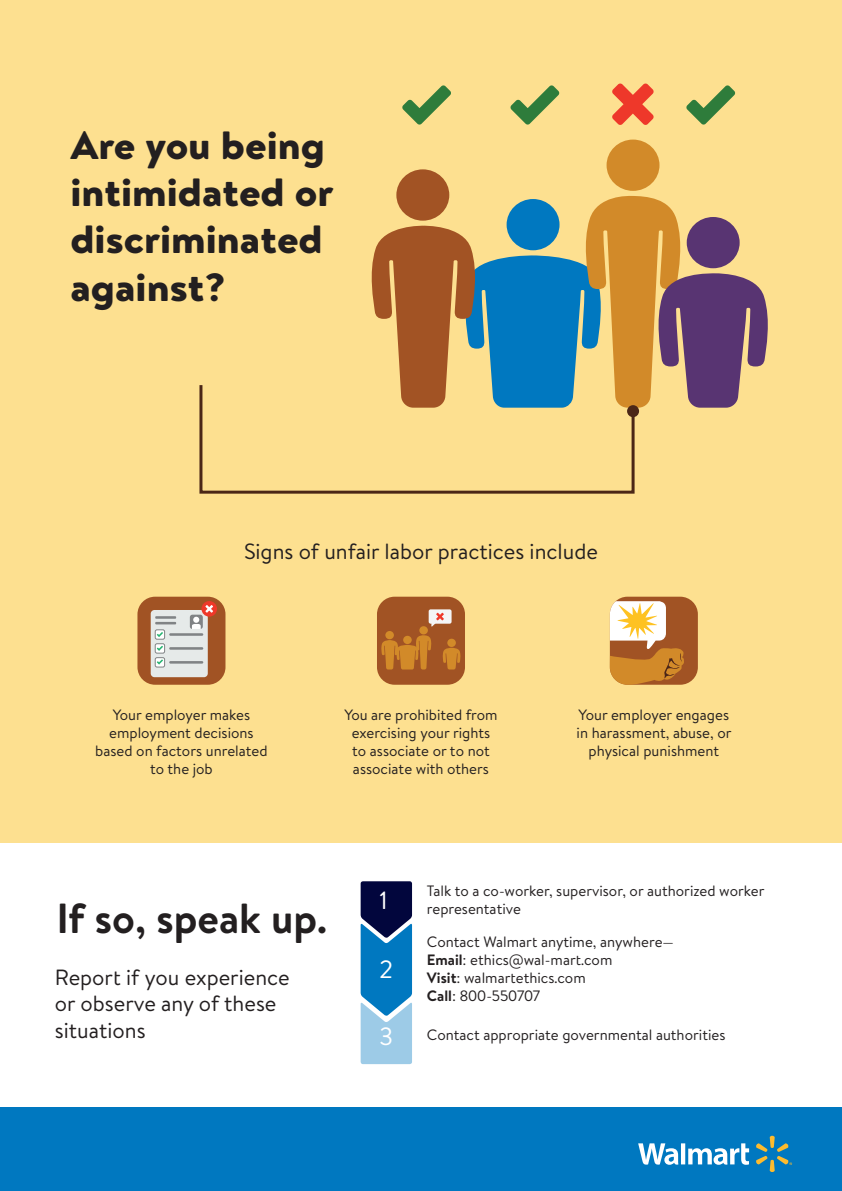
<style>
.page{position:relative;width:842px;height:1191px;background:#fff}
.page>*{position:absolute;margin:0;border:0;box-sizing:border-box;transform-origin:0 0}
.t1{font:700 42px "Bogle";color:#231f20}
.t2{font:900 39.3px/47.2px "Bogle";color:#231f20;scale:1.07 1}
.t3{font:25px "Bogle";color:#fff}
.t4{font:22px/26.4px "Bogle";color:#231f20}
.t5{font:15px/18px "Bogle";color:#231f20;text-align:center}
.s1{font-weight:700}
</style>
<div class="page">
<div style="left:0;top:0;width:842px;height:842px;background:#fde090"></div>
<div style="left:137px;top:596px;width:88px;height:88px;background:#a15324;border-radius:18px"></div>
<div style="left:151px;top:610px;width:57px;height:67px;background:#e6eae9;border-radius:4px"></div>
<hr style="left:169px;top:633px;width:34px;height:3px;background:#808385">
<div style="left:155px;top:630px;width:10px;height:9px;background:#fff;border-radius:2px"></div>
<div style="left:155px;top:629px;width:10px;height:10px;border:1px solid #808385;border-radius:2px"></div>
<hr style="left:169px;top:647px;width:34px;height:2px;background:#808385">
<div style="left:155px;top:643px;width:10px;height:10px;background:#fff;border-radius:2px"></div>
<div style="left:155px;top:643px;width:10px;height:10px;border:1px solid #808385;border-radius:2px"></div>
<hr style="left:169px;top:661px;width:34px;height:2px;background:#808385">
<div style="left:155px;top:657px;width:10px;height:10px;border:1px solid #808385;border-radius:2px"></div>
<svg style="left:157px;top:659px;width:6px;height:5px"></svg>
<div style="left:201px;top:601px;width:16px;height:15px;background:#ee3829;border-radius:50%"></div>
<div style="left:190px;top:614px;width:13px;height:15px;background:#808385;border-radius:3px"></div>
<hr style="left:155px;top:616px;width:21px;height:3px;background:#808385">
<hr style="left:155px;top:622px;width:21px;height:2px;background:#808385">
<svg style="left:157px;top:632px;width:6px;height:5px"></svg>
<svg style="left:157px;top:646px;width:6px;height:5px"></svg>
<svg style="left:192px;top:605px;width:21px;height:24px"></svg>
<div style="left:377px;top:596px;width:88px;height:88px;background:#a15324;border-radius:18px"></div>
<div style="left:385px;top:631px;width:9px;height:8px;background:#d28a29;border-radius:50%"></div>
<div style="left:419px;top:626px;width:9px;height:8px;background:#d28a29;border-radius:50%"></div>
<svg style="left:381px;top:635px;width:51px;height:34px"></svg>
<svg style="left:442px;top:647px;width:19px;height:22px"></svg>
<div style="left:447px;top:638px;width:9px;height:9px;background:#d28a29;border-radius:50%"></div>
<div style="left:429px;top:609px;width:23px;height:14px;background:#f4f5f6;border-radius:2px"></div>
<svg style="left:431px;top:612px;width:13px;height:14px"></svg>
<div style="left:610px;top:596px;width:88px;height:88px;background:#a15324;border-radius:18px"></div>
<svg style="left:610px;top:601px;width:74px;height:83px"></svg>
<svg style="left:402px;top:85px;width:49px;height:40px"></svg>
<svg style="left:686px;top:85px;width:49px;height:40px"></svg>
<svg style="left:510px;top:85px;width:49px;height:40px"></svg>
<svg style="left:612px;top:83px;width:42px;height:42px"></svg>
<div style="left:396px;top:169px;width:53px;height:52px;background:#a25324;border-radius:50%"></div>
<div style="left:606px;top:140px;width:53px;height:51px;background:#d28a29;border-radius:50%"></div>
<svg style="left:371px;top:195px;width:397px;height:213px"></svg>
<div style="left:687px;top:217px;width:53px;height:51px;background:#583472;border-radius:50%"></div>
<svg style="left:199px;top:382px;width:437px;height:112px"></svg>
<div style="left:627px;top:405px;width:12px;height:12px;background:#4b2717;border-radius:50%"></div>
<div style="left:0;top:1107px;width:842px;height:84px;background:#0078c0"></div>
<svg style="left:638px;top:1143px;width:111px;height:22px"></svg>
<svg style="left:756px;top:1135px;width:36px;height:37px"></svg>
<svg style="left:361px;top:881px;width:51px;height:183px;background:#3d7bad"></svg>
<p class="t2" style="left:70px;top:121px;width:247px">Are you being intimidated or discriminated against?</p>
<p class="t4" style="left:244px;top:537px;width:355px">Signs of unfair labor practices include</p>
<p class="t5" style="left:95px;top:705px;width:174px">Your employer makes employment decisions based on factors unrelated to the job</p>
<p class="t5" style="left:344px;top:705px;width:155px">You are prohibited from exercising your rights to associate or to not associate with others</p>
<p class="t5" style="left:576px;top:705px;width:156px">Your employer engages in harassment, abuse, or physical punishment</p>
<p class="t1" style="left:56px;top:889px;width:272px">If so, speak up.</p>
<p class="t4" style="left:55px;top:963px;width:236px">Report if you experience or observe any of these situations</p>
<p class="t3" style="left:380px;top:882px;width:10px">1</p>
<p class="t3" style="left:380px;top:952px;width:15px">2</p>
<p class="t3" style="left:380px;top:1018px;width:15px">3</p>
<p class="t5" style="left:427px;top:881px;width:339px;text-align:left">Talk to a co-worker, supervisor, or authorized worker representative</p>
<p class="t5" style="left:427px;top:932px;width:249px">Contact Walmart anytime, anywhere—</p>
<p class="t5" style="left:427px;top:950px;width:187px;text-align:left"><span class="s1">Email</span>: ethics@wal-mart.com<br><span class="s1">Visit</span>: walmartethics.com<br><span class="s1">Call</span>: 800-550707</p>
<p class="t5" style="left:427px;top:1025px;width:300px">Contact appropriate governmental authorities</p>
</div>
